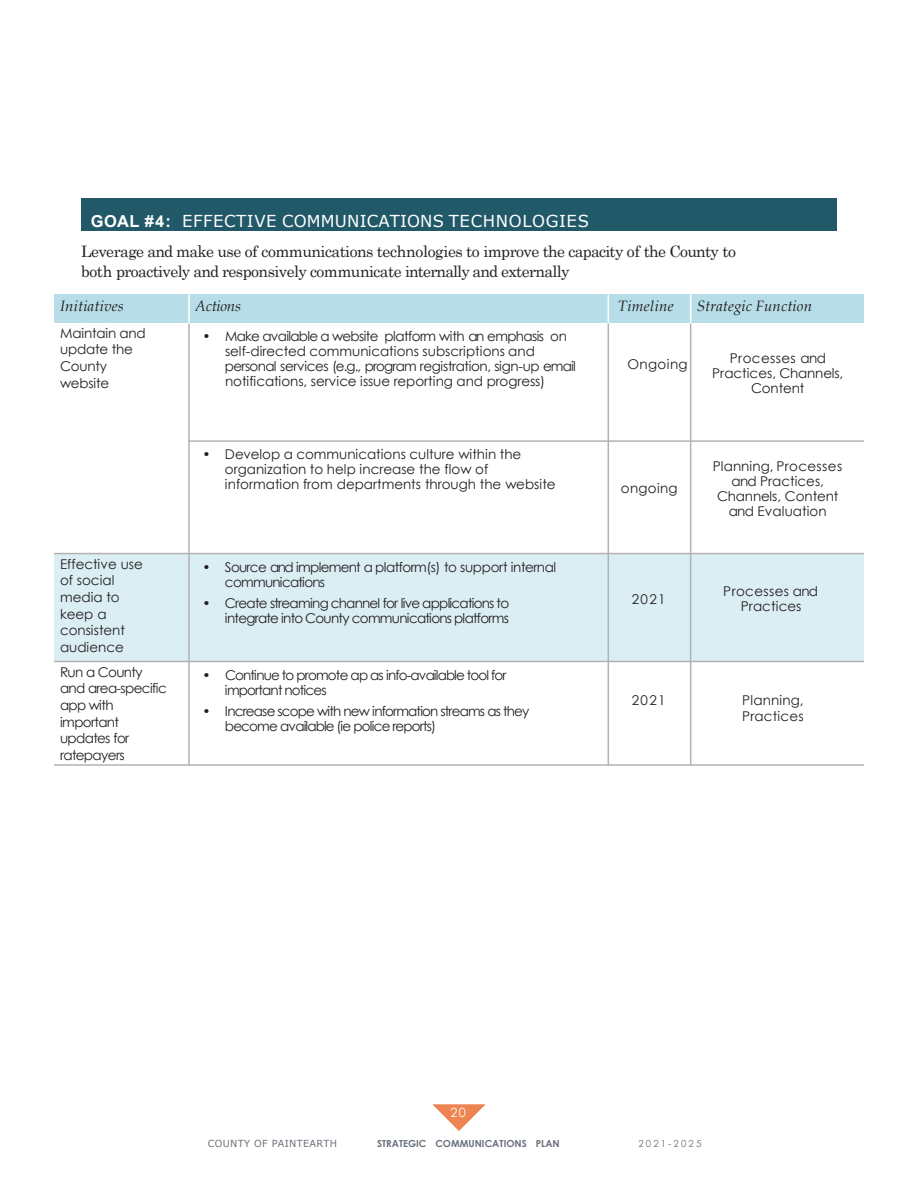
<style>
.page{position:relative;width:918px;height:1188px;background:#fff}
.page>*{position:absolute;margin:0;border:0;box-sizing:border-box;transform-origin:0 0}
.t1{font:16.5px "Verdana";letter-spacing:.03em;color:#fff}
.t2{font:15.75px/19.5px "Century";letter-spacing:-.035em;color:#231f20}
.t3{font:italic 15px "Book Antiqua";letter-spacing:.01em;color:#231f20}
.t4{font:italic 15px "Book Antiqua";letter-spacing:-.01em;color:#231f20}
.t5{font:13.5px/15px "Century Gothic";letter-spacing:-.02em;color:#231f20}
.t6{font:13.5px/15px "Century Gothic";color:#231f20}
.t7{font:13.5px/15px "Century Gothic";letter-spacing:-.06em;color:#231f20}
.t8{font:13.5px/15px "Century Gothic";letter-spacing:-.055em;color:#231f20;text-align:right}
.t9{font:13.5px/15px "Century Gothic";letter-spacing:-.045em;color:#231f20}
.t10{font:13.5px/16.5px "Century Gothic";letter-spacing:-.05em;color:#231f20}
.t11{font:13.5px/15px "Century Gothic";letter-spacing:.015em;color:#231f20;text-align:center}
.t12{font:13.5px/16.2px "Century Gothic";letter-spacing:.01em;color:#231f20}
.t13{font:13.5px "Century Gothic";letter-spacing:.025em;color:#231f20}
.t14{font:13.5px "Century Gothic";letter-spacing:.02em;color:#231f20}
.t15{font:12.75px "Century Gothic";color:#fff}
.t16{font:700 9.75px "Century Gothic";color:#69717b}
.t17{font:9.75px "Verdana";letter-spacing:.03em;color:#69717b}
.t18{font:9.75px "Century Gothic";letter-spacing:.215em;color:#69717b}
.s1{font-family:"Arial";font-weight:700}
</style>
<div class="page">
<svg style="left:432px;top:1104px;width:54px;height:27px"></svg>
<div style="left:81px;top:198px;width:756px;height:32px;background:#215968"></div>
<div style="left:54px;top:295px;width:135px;height:28px;background:#b7dee8"></div>
<div style="left:189px;top:295px;width:419px;height:28px;background:#b7dee8"></div>
<div style="left:608px;top:295px;width:83px;height:28px;background:#b7dee8"></div>
<div style="left:691px;top:295px;width:173px;height:28px;background:#b7dee8"></div>
<div style="left:54px;top:554px;width:135px;height:108px;background:#dbeef4"></div>
<div style="left:189px;top:554px;width:419px;height:108px;background:#dbeef4"></div>
<div style="left:608px;top:554px;width:83px;height:108px;background:#dbeef4"></div>
<div style="left:691px;top:554px;width:173px;height:108px;background:#dbeef4"></div>
<hr style="left:188px;top:295px;width:2px;height:28px;background:#fff">
<hr style="left:188px;top:323px;width:2px;height:443px;background:#b2b2b2">
<svg style="left:608px;top:295px;width:1px;height:28px"></svg>
<hr style="left:608px;top:323px;width:1px;height:443px;background:#b2b2b2">
<svg style="left:690px;top:295px;width:1px;height:28px"></svg>
<hr style="left:690px;top:323px;width:1px;height:443px;background:#b2b2b2">
<hr style="left:188px;top:440px;width:676px;height:2px;background:#b2b2b2">
<hr style="left:54px;top:553px;width:810px;height:1px;background:#b2b2b2">
<hr style="left:54px;top:661px;width:810px;height:1px;background:#b2b2b2">
<hr style="left:54px;top:764px;width:810px;height:2px;background:#b2b2b2">
<p class="t1" style="left:91px;top:209px;width:500px"><span class="s1">GOAL #4:</span> EFFECTIVE COMMUNICATIONS TECHNOLOGIES</p>
<p class="t2" style="left:81px;top:240px;width:656px">Leverage and make use of communications technologies to improve the capacity of the County to both proactively and responsively communicate internally and externally</p>
<p class="t3" style="left:60px;top:295px;width:65px">Initiatives</p>
<p class="t4" style="left:195px;top:295px;width:47px">Actions</p>
<p class="t3" style="left:618px;top:295px;width:57px">Timeline</p>
<p class="t3" style="left:697px;top:295px;width:117px">Strategic Function</p>
<p class="t5" style="left:60px;top:325px;width:87px;line-height:16.5px">Maintain and update the<br>County website</p>
<p class="t5" style="left:225px;top:328px;width:353px;text-indent:-22px">• Make available a website platform with an emphasis on self-directed communications subscriptions and personal services (e.g., program registration, sign-up email notifications, service issue reporting and progress)</p>
<p class="t13" style="left:628px;top:354px;width:62px">Ongoing</p>
<p class="t5" style="left:712px;top:350px;width:133px;text-align:center">Processes and<br>Practices, Channels,<br>Content</p>
<p class="t6" style="left:225px;top:447px;width:332px;text-indent:-23px">• Develop a communications culture within the organization to help increase the flow of information from departments through the website</p>
<p class="t14" style="left:621px;top:479px;width:58px">ongoing</p>
<p class="t6" style="left:713px;top:458px;width:131px;text-align:center">Planning, Processes and Practices,<br>Channels, Content and Evaluation</p>
<p class="t6" style="left:60px;top:556px;width:84px;line-height:16.5px">Effective use of social media to keep a consistent audience</p>
<p class="t9" style="left:225px;top:559px;width:333px;text-indent:-23px">• Source and implement a platform(s) to support internal communications</p>
<p class="t8" style="left:202px;top:595px;width:308px">• Create streaming channel for live applications to integrate into County communications platforms</p>
<p class="t5" style="left:632px;top:591px;width:35px">2021</p>
<p class="t11" style="left:723px;top:583px;width:96px">Processes and<br>Practices</p>
<p class="t10" style="left:60px;top:664px;width:108px">Run a County and area-specific app with important updates for ratepayers</p>
<p class="t7" style="left:225px;top:667px;width:283px;text-indent:-22px">• Continue to promote ap as info-available tool for important notices</p>
<p class="t7" style="left:225px;top:703px;width:306px;text-indent:-23px">• Increase scope with new information streams as they become available (ie police reports)</p>
<p class="t5" style="left:632px;top:692px;width:35px">2021</p>
<p class="t12" style="left:742px;top:692px;width:63px">Planning,<br>Practices</p>
<p class="t15" style="left:451px;top:1103px;width:17px">20</p>
<p class="t17" style="left:208px;top:1137px;width:131px">COUNTY OF PAINTEARTH</p>
<p class="t16" style="left:377px;top:1136px;width:184px">STRATEGIC COMMUNICATIONS PLAN</p>
<p class="t18" style="left:638px;top:1137px;width:65px">2021-2025</p>
</div>
